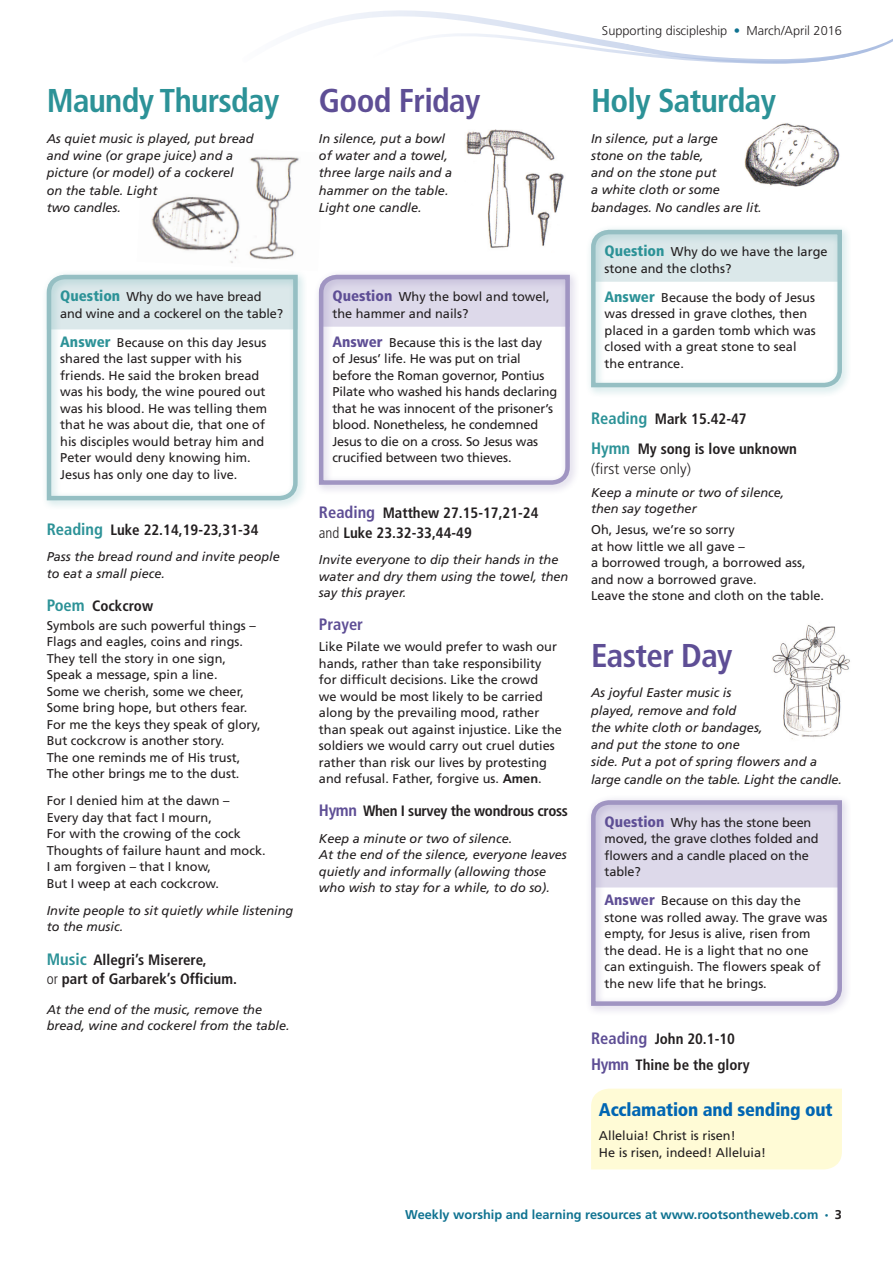
<style>
.page{position:relative;width:893px;height:1263px;background:#fff}
.page>*{position:absolute;margin:0;border:0;box-sizing:border-box;transform-origin:0 0}
.t1{font:700 condensed 33px "Frutiger LT Std";letter-spacing:-.02em;color:#2c9297}
.t2{font:700 condensed 33px "Frutiger LT Std";letter-spacing:-.02em;color:#5e4e95}
.t3{font:900 condensed 18.3px "Frutiger LT Std";letter-spacing:-.01em;color:#0166b3}
.t4{font:700 condensed 16.5px "Frutiger LT Std";color:#5e4e95}
.t5{font:700 condensed 15px/19.5px "Frutiger LT Std";color:#231f20}
.t6{font:700 condensed 15px "Frutiger LT Std";letter-spacing:-.02em;color:#231f20}
.t7{font:300 15px "Frutiger LT Std";color:#231f20}
.t8{font:12.75px/16.5px "Frutiger LT Std";color:#231f20}
.t9{font:italic 12.75px/17.2px "Frutiger LT Std";color:#231f20}
.t10{font:700 12.75px "Frutiger LT Std";color:#107391}
.t11{font:300 12.75px "Frutiger LT Std";color:#231f20}
.s1{color:#5e4e95}
.s2{font-weight:900;font-stretch:condensed;font-size:15px;color:#2c9297}
.s3{font-size:16.5px;color:#2c9297}
.s4{font-weight:300}
.s5{font-weight:900;font-stretch:condensed;font-size:15px;color:#5e4e95}
.s6{font-size:16.5px;color:#5e4e95}
.s7{font-weight:700}
.s8{font-weight:700;font-stretch:condensed;color:#107391}
.s9{font-size:7.5px}
.s10{color:#231f20}
</style>
<div class="page">
<svg style="left:308px;top:10px;width:585px;height:54px"></svg>
<img style="left:466px;top:129px;width:98px;height:119px">
<img style="left:151px;top:156px;width:148px;height:107px">
<div style="left:313px;top:269px;width:267px;height:226px;background:#5e4e95;opacity:.3"></div>
<svg style="left:317px;top:273px;width:255px;height:214px"></svg>
<div style="left:41px;top:269px;width:267px;height:242px;background:#2c9297;opacity:.3"></div>
<svg style="left:45px;top:273px;width:255px;height:230px"></svg>
<img style="left:772px;top:625px;width:78px;height:114px">
<img style="left:744px;top:123px;width:96px;height:64px">
<div style="left:585px;top:794px;width:267px;height:222px;background:#5e4e95;opacity:.3"></div>
<svg style="left:589px;top:798px;width:255px;height:210px"></svg>
<div style="left:585px;top:224px;width:267px;height:174px;background:#2c9297;opacity:.3"></div>
<svg style="left:589px;top:228px;width:255px;height:162px"></svg>
<div style="left:591px;top:1089px;width:251px;height:80px;background:#fffbd6"></div>
<h1 class="t1" style="left:47px;top:81px;width:435px">Maundy Thursday <span class="s1">Good Friday</span></h1>
<p class="t9" style="left:47px;top:130px;width:208px">As quiet music is played, put bread and wine (or grape juice) and a picture (or model) of a cockerel<br>on the table. Light<br>two candles.</p>
<p class="t9" style="left:319px;top:130px;width:135px">In silence, put a bowl of water and a towel, three large nails and a hammer on the table.<br>Light one candle.</p>
<p class="t8" style="left:60px;top:289px;width:224px"><span class="s2">Question</span> Why do we have bread and wine and a cockerel on the table?</p>
<p class="t8" style="left:60px;top:334px;width:208px"><span class="s2">Answer</span> Because on this day Jesus shared the last supper with his friends. He said the broken bread was his body, the wine poured out was his blood. He was telling them that he was about die, that one of his disciples would betray him and<br>Peter would deny knowing him.<br>Jesus has only one day to live.</p>
<p class="t5" style="left:47px;top:520px;width:213px"><span class="s3">Reading</span> Luke 22.14,19-23,31-34</p>
<p class="t9" style="left:47px;top:549px;width:235px;line-height:16.5px">Pass the bread round and invite people to eat a small piece.</p>
<p class="t5" style="left:47px;top:596px;width:108px"><span class="s3">Poem</span> Cockcrow</p>
<p class="t8" style="left:47px;top:617px;width:215px">Symbols are such powerful things –<br>Flags and eagles, coins and rings.<br>They tell the story in one sign,<br>Speak a message, spin a line.<br>Some we cherish, some we cheer,<br>Some bring hope, but others fear.<br>For me the keys they speak of glory,<br>But cockcrow is another story.<br>The one reminds me of His trust,<br>The other brings me to the dust.</p>
<p class="t8" style="left:47px;top:793px;width:220px">For I denied him at the dawn –<br>Every day that fact I mourn,<br>For with the crowing of the cock<br>Thoughts of failure haunt and mock.<br>I am forgiven – that I know,<br>But I weep at each cockcrow.</p>
<p class="t9" style="left:47px;top:902px;width:248px;line-height:16.5px">Invite people to sit quietly while listening to the music.</p>
<p class="t5" style="left:47px;top:950px;width:192px"><span class="s3">Music</span> Allegri’s Miserere,<br><span class="s4">or</span> part of Garbarek’s Officium.</p>
<p class="t9" style="left:47px;top:1001px;width:245px;line-height:16.5px">At the end of the music, remove the bread, wine and cockerel from the table.</p>
<p class="t8" style="left:332px;top:289px;width:219px"><span class="s5">Question</span> Why the bowl and towel, the hammer and nails?</p>
<p class="t8" style="left:332px;top:334px;width:226px"><span class="s5">Answer</span> Because this is the last day of Jesus’ life. He was put on trial before the Roman governor, Pontius Pilate who washed his hands declaring that he was innocent of the prisoner’s blood. Nonetheless, he condemned Jesus to die on a cross. So Jesus was crucified between two thieves.</p>
<p class="t5" style="left:319px;top:503px;width:221px"><span class="s6">Reading</span> Matthew 27.15-17,21-24 <span class="s4">and</span> Luke 23.32-33,44-49</p>
<p class="t9" style="left:319px;top:551px;width:251px;line-height:16.5px">Invite everyone to dip their hands in the water and dry them using the towel, then say this prayer.</p>
<p class="t4" style="left:319px;top:615px;width:46px">Prayer</p>
<p class="t8" style="left:319px;top:638px;width:245px">Like Pilate we would prefer to wash our hands, rather than take responsibility for difficult decisions. Like the crowd<br>we would be most likely to be carried along by the prevailing mood, rather than speak out against injustice. Like the soldiers we would carry out cruel duties rather than risk our lives by protesting and refusal. Father, forgive us. <span class="s7">Amen</span>.</p>
<p class="t6" style="left:319px;top:802px;width:251px"><span class="s6">Hymn</span> When I survey the wondrous cross</p>
<p class="t9" style="left:319px;top:830px;width:250px;line-height:16.5px">Keep a minute or two of silence.<br>At the end of the silence, everyone leaves quietly and informally (allowing those who wish to stay for a while, to do so).</p>
<p class="t11" style="left:602px;top:23px;width:241px">Supporting discipleship <span class="s8">•</span> March/April 2016</p>
<h1 class="t1" style="left:591px;top:81px;width:186px">Holy Saturday</h1>
<p class="t9" style="left:591px;top:130px;width:172px">In silence, put a large<br>stone on the table,<br>and on the stone put<br>a white cloth or some bandages. No candles are lit.</p>
<p class="t8" style="left:605px;top:244px;width:224px"><span class="s2">Question</span> Why do we have the large stone and the cloths?</p>
<p class="t8" style="left:605px;top:289px;width:213px"><span class="s2">Answer</span> Because the body of Jesus was dressed in grave clothes, then placed in a garden tomb which was closed with a great stone to seal the entrance.</p>
<p class="t5" style="left:591px;top:403px;width:207px;line-height:30.6px"><span class="s3">Reading</span> Mark 15.42-47<br><span class="s3">Hymn</span> My song is love unknown</p>
<p class="t7" style="left:591px;top:460px;width:102px">(first verse only)</p>
<p class="t9" style="left:591px;top:484px;width:195px;line-height:16.5px">Keep a minute or two of silence, then say together</p>
<p class="t8" style="left:591px;top:522px;width:235px">Oh, Jesus, we’re so sorry<br>at how little we all gave –<br>a borrowed trough, a borrowed ass, and now a borrowed grave.<br>Leave the stone and cloth on the table.</p>
<h1 class="t2" style="left:591px;top:636px;width:143px">Easter Day</h1>
<p class="t9" style="left:591px;top:684px;width:252px">As joyful Easter music is<br>played, remove and fold<br>the white cloth or bandages,<br>and put the stone to one<br>side. Put a pot of spring flowers and a large candle on the table. Light the candle.</p>
<p class="t8" style="left:605px;top:814px;width:215px"><span class="s5">Question</span> Why has the stone been moved, the grave clothes folded and flowers and a candle placed on the table?</p>
<p class="t8" style="left:605px;top:893px;width:224px"><span class="s5">Answer</span> Because on this day the stone was rolled away. The grave was empty, for Jesus is alive, risen from the dead. He is a light that no one can extinguish. The flowers speak of the new life that he brings.</p>
<p class="t5" style="left:591px;top:1025px;width:160px;line-height:26.2px"><span class="s6">Reading</span> John 20.1-10<br><span class="s6">Hymn</span> Thine be the glory</p>
<h2 class="t3" style="left:599px;top:1099px;width:235px">Acclamation and sending out</h2>
<p class="t8" style="left:599px;top:1128px;width:169px">Alleluia! Christ is risen!<br>He is risen, indeed! Alleluia!</p>
<p class="t10" style="left:405px;top:1207px;width:438px">Weekly worship and learning resources at www.rootsontheweb.com <span class="s9">•</span> <span class="s10">3</span></p>
</div>
